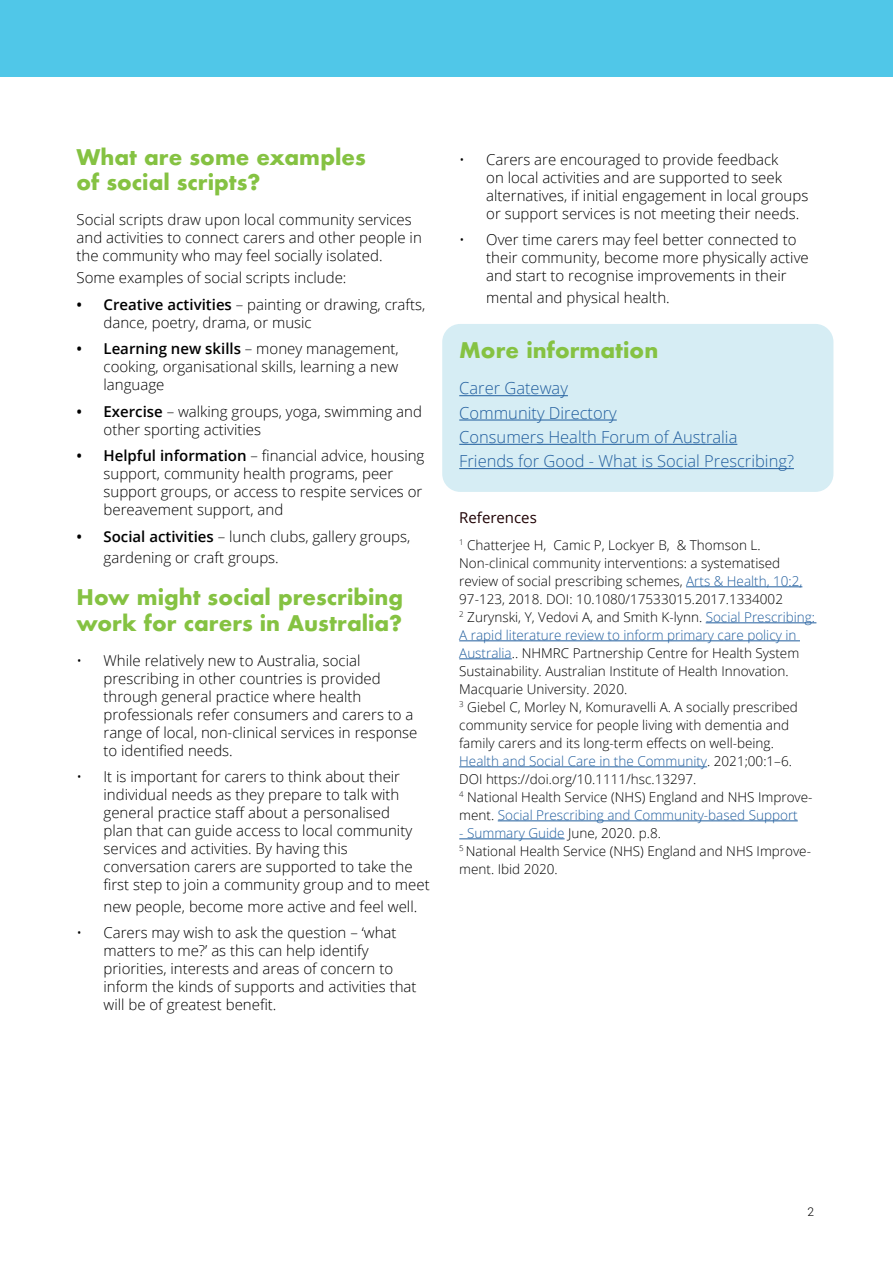
<style>
.page{position:relative;width:893px;height:1263px;background:#fff}
.page>*{position:absolute;margin:0;border:0;box-sizing:border-box;transform-origin:0 0}
.t1{font:700 21px/25.2px "Futura";color:#85c242}
.t2{font:300 16.5px "Open Sans";color:#215e9e}
.t3{font:300 15px/18px "Open Sans";color:#000}
.Heading_3{font:15px "Open Sans";color:#1f0003}
.t4{font:300 13.5px/18px "Open Sans";color:#000}
.t5{font:300 12px "Roboto";color:#000}
.s1{font-weight:600}
.s2{color:#215e9e}
</style>
<div class="page">
<div style="left:442px;top:324px;width:391px;height:168px;background:#d6edf4;border-radius:18px"></div>
<div style="left:0;top:0;width:893px;height:77px;background:#50c7e8"></div>
<hr style="left:459px;top:395px;width:109px;height:1px;background:#215e9e">
<hr style="left:459px;top:420px;width:158px;height:1px;background:#215e9e">
<hr style="left:459px;top:444px;width:278px;height:1px;background:#215e9e">
<hr style="left:459px;top:468px;width:335px;height:1px;background:#215e9e">
<hr style="left:686px;top:586px;width:116px;height:1px;background:#215e9e">
<hr style="left:706px;top:622px;width:110px;height:1px;background:#215e9e">
<hr style="left:459px;top:640px;width:341px;height:1px;background:#215e9e">
<hr style="left:459px;top:658px;width:53px;height:1px;background:#215e9e">
<hr style="left:459px;top:766px;width:248px;height:1px;background:#215e9e">
<hr style="left:498px;top:820px;width:300px;height:1px;background:#215e9e">
<hr style="left:459px;top:838px;width:106px;height:1px;background:#215e9e">
<p class="t1" style="left:77px;top:145px;width:291px">What are some examples of social scripts?</p>
<p class="t3" style="left:77px;top:211px;width:347px">Social scripts draw upon local community services and activities to connect carers and other people in the community who may feel socially isolated.</p>
<p class="t3" style="left:77px;top:268px;width:271px">Some examples of social scripts include:</p>
<p class="t3" style="left:104px;top:295px;width:323px;text-indent:-27px"><span class="s1">• Creative activities</span> – painting or drawing, crafts, dance, poetry, drama, or music</p>
<p class="t3" style="left:104px;top:339px;width:297px;text-align:justify;text-indent:-27px"><span class="s1">• Learning new skills</span> – money management, cooking, organisational skills, learning a new language</p>
<p class="t3" style="left:104px;top:402px;width:320px;text-indent:-27px"><span class="s1">• Exercise</span> – walking groups, yoga, swimming and other sporting activities</p>
<p class="t3" style="left:104px;top:446px;width:322px;text-indent:-27px"><span class="s1">• Helpful information</span> – financial advice, housing support, community health programs, peer support groups, or access to respite services or bereavement support, and</p>
<p class="t3" style="left:104px;top:525px;width:308px;line-height:21.6px;text-indent:-27px"><span class="s1">• Social activities</span> – lunch clubs, gallery groups, gardening or craft groups.</p>
<p class="t1" style="left:77px;top:585px;width:328px">How might social prescribing work for carers in Australia?</p>
<p class="t3" style="left:104px;top:651px;width:315px;text-indent:-27px">• While relatively new to Australia, social prescribing in other countries is provided through general practice where health professionals refer consumers and carers to a range of local, non-clinical services in response to identified needs.</p>
<p class="t3" style="left:104px;top:767px;width:328px;text-indent:-27px">• It is important for carers to think about their individual needs as they prepare to talk with general practice staff about a personalised<br>plan that can guide access to local community services and activities. By having this conversation carers are supported to take the first step to join a community group and to meet</p>
<p class="t3" style="left:104px;top:897px;width:315px">new people, become more active and feel well.</p>
<p class="t3" style="left:104px;top:923px;width:315px;text-indent:-27px">• Carers may wish to ask the question – ‘what matters to me?’ as this can help identify priorities, interests and areas of concern to inform the kinds of supports and activities that will be of greatest benefit.</p>
<p class="t3" style="left:486px;top:150px;width:324px;text-indent:-27px">• Carers are encouraged to provide feedback<br>on local activities and are supported to seek alternatives, if initial engagement in local groups or support services is not meeting their needs.</p>
<p class="t3" style="left:486px;top:230px;width:324px;text-indent:-27px">• Over time carers may feel better connected to their community, become more physically active and start to recognise improvements in their</p>
<p class="t3" style="left:486px;top:288px;width:185px">mental and physical health.</p>
<p class="t1" style="left:459px;top:337px;width:201px">More information</p>
<p class="t2" style="left:459px;top:377px;width:110px">Carer Gateway</p>
<p class="t2" style="left:459px;top:401px;width:159px">Community Directory</p>
<p class="t2" style="left:459px;top:426px;width:280px">Consumers Health Forum of Australia</p>
<p class="t2" style="left:459px;top:450px;width:336px">Friends for Good - What is Social Prescribing?</p>
<p class="Heading_3" style="left:459px;top:507px;width:79px">References</p>
<p class="t4" style="left:459px;top:535px;width:345px"><sup>1</sup> Chatterjee H, Camic P, Lockyer B, &amp; Thomson L.<br>Non-clinical community interventions: a systematised review of social prescribing schemes, <span class="s2">Arts &amp; Health, 10:2, </span>97-123, 2018. DOI: 10.1080/17533015.2017.1334002</p>
<p class="t4" style="left:459px;top:607px;width:357px"><sup>2</sup> Zurynski, Y, Vedovi A, and Smith K-lynn. <span class="s2">Social Prescribing:<br>A rapid literature review to inform primary care policy in Australia</span>.. NHMRC Partnership Centre for Health System Sustainability. Australian Institute of Health Innovation.<br>Macquarie University. 2020.</p>
<p class="t4" style="left:459px;top:697px;width:340px"><sup>3</sup> Giebel C, Morley N, Komuravelli A. A socially prescribed community service for people living with dementia and family carers and its long-term effects on well-being.<br><span class="s2">Health and Social Care in the Community</span>. 2021;00:1–6.<br>DOI https://doi.org/10.1111/hsc.13297.</p>
<p class="t4" style="left:459px;top:787px;width:355px"><sup>4</sup> National Health Service (NHS) England and NHS Improve&shy;ment. <span class="s2">Social Prescribing and Community-based Support</span></p>
<p class="t4" style="left:459px;top:823px;width:203px"><span class="s2">- Summary Guide</span> June, 2020. p.8.</p>
<p class="t4" style="left:459px;top:841px;width:353px"><sup>5</sup> National Health Service (NHS) England and NHS Improve&shy;ment. Ibid 2020.</p>
<p class="t5" style="left:808px;top:1203px;width:8px">2</p>
</div>
